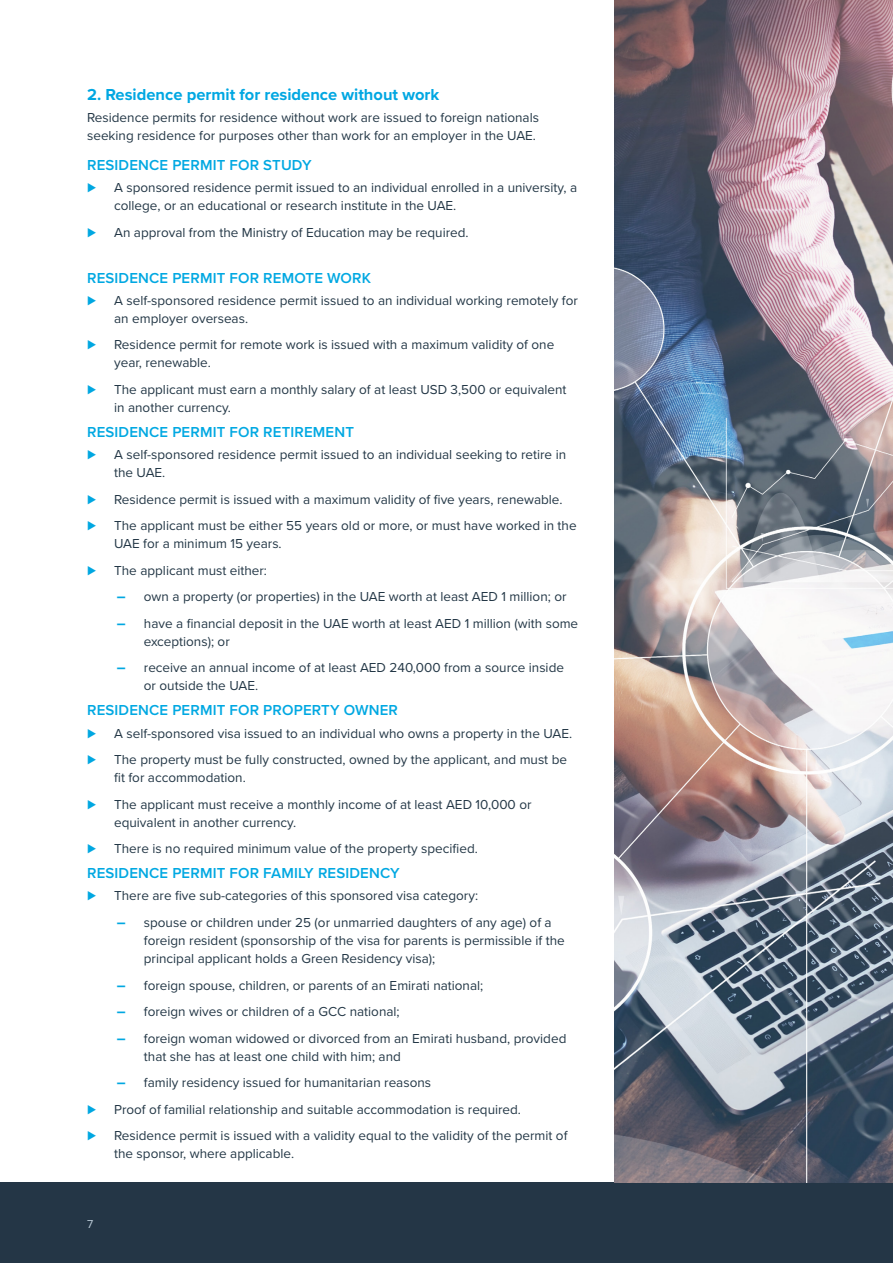
<style>
.page{position:relative;width:893px;height:1263px;background:#fff}
.page>*{position:absolute;margin:0;border:0;box-sizing:border-box;transform-origin:0 0}
.t1{font:700 16.5px "Proxima Nova";color:#00a7e2}
.t2{font:600 15px "Proxima Nova";letter-spacing:.01em;color:#00a8e2}
.t3{font:13.5px/18px "Proxima Nova";color:#233746}
.t4{font:12px "Proxima Nova";color:#b7c7d3}
.s1{font-size:15px;color:#00a7e1}
.s2{font-weight:700;font-size:15px;color:#00a7e1}
</style>
<div class="page">
<div style="left:0;top:1183px;width:893px;height:80px;background:#243646"></div>
<img style="left:614px;top:0;width:279px;height:1183px">
<p class="t1" style="left:87px;top:82px;width:354px">2. Residence permit for residence without work</p>
<p class="t3" style="left:87px;top:108px;width:453px">Residence permits for residence without work are issued to foreign nationals seeking residence for purposes other than work for an employer in the UAE.</p>
<p class="t2" style="left:87px;top:154px;width:226px">RESIDENCE PERMIT FOR STUDY</p>
<p class="t3" style="left:114px;top:178px;width:464px;text-indent:-27px"><span class="s1">⊲</span> A sponsored residence permit issued to an individual enrolled in a university, a college, or an educational or research institute in the UAE.</p>
<p class="t3" style="left:87px;top:223px;width:383px"><span class="s1">⊲</span> An approval from the Ministry of Education may be required.</p>
<p class="t2" style="left:87px;top:266px;width:285px">RESIDENCE PERMIT FOR REMOTE WORK</p>
<p class="t3" style="left:114px;top:291px;width:465px;text-indent:-27px"><span class="s1">⊲</span> A self-sponsored residence permit issued to an individual working remotely for an employer overseas.</p>
<p class="t3" style="left:114px;top:335px;width:442px;text-indent:-27px"><span class="s1">⊲</span> Residence permit for remote work is issued with a maximum validity of one year, renewable.</p>
<p class="t3" style="left:114px;top:380px;width:454px;text-indent:-27px"><span class="s1">⊲</span> The applicant must earn a monthly salary of at least USD 3,500 or equivalent in another currency.</p>
<p class="t2" style="left:87px;top:421px;width:268px">RESIDENCE PERMIT FOR RETIREMENT</p>
<p class="t3" style="left:114px;top:445px;width:454px;text-indent:-27px"><span class="s1">⊲</span> A self-sponsored residence permit issued to an individual seeking to retire in the UAE.</p>
<p class="t3" style="left:87px;top:485px;width:491px;line-height:26.5px"><span class="s1">⊲</span> Residence permit is issued with a maximum validity of five years, renewable.<br><span class="s1">⊲</span> The applicant must be either 55 years old or more, or must have worked in the</p>
<p class="t3" style="left:87px;top:530px;width:196px;line-height:26.5px;text-indent:27px">UAE for a minimum 15 years. <span class="s1">⊲</span> The applicant must either:</p>
<p class="t3" style="left:117px;top:587px;width:451px"><span class="s2">–</span> own a property (or properties) in the UAE worth at least AED 1 million; or</p>
<p class="t3" style="left:144px;top:614px;width:436px;text-indent:-27px"><span class="s2">–</span> have a financial deposit in the UAE worth at least AED 1 million (with some exceptions); or</p>
<p class="t3" style="left:144px;top:658px;width:422px;text-indent:-27px"><span class="s2">–</span> receive an annual income of at least AED 240,000 from a source inside or outside the UAE.</p>
<p class="t2" style="left:87px;top:699px;width:312px">RESIDENCE PERMIT FOR PROPERTY OWNER</p>
<p class="t3" style="left:87px;top:719px;width:487px;line-height:26.5px"><span class="s1">⊲</span> A self-sponsored visa issued to an individual who owns a property in the UAE. <span class="s1">⊲</span> The property must be fully constructed, owned by the applicant, and must be</p>
<p class="t3" style="left:87px;top:764px;width:446px;line-height:26.5px;text-indent:27px">fit for accommodation.<br><span class="s1">⊲</span> The applicant must receive a monthly income of at least AED 10,000 or</p>
<p class="t3" style="left:87px;top:808px;width:392px;line-height:26.5px;text-indent:27px">equivalent in another currency.<br><span class="s1">⊲</span> There is no required minimum value of the property specified.</p>
<p class="t2" style="left:87px;top:862px;width:314px">RESIDENCE PERMIT FOR FAMILY RESIDENCY</p>
<p class="t3" style="left:87px;top:886px;width:392px"><span class="s1">⊲</span> There are five sub-categories of this sponsored visa category:</p>
<p class="t3" style="left:144px;top:913px;width:422px;text-indent:-27px"><span class="s2">–</span> spouse or children under 25 (or unmarried daughters of any age) of a foreign resident (sponsorship of the visa for parents is permissible if the principal applicant holds a Green Residency visa);</p>
<p class="t3" style="left:117px;top:975px;width:368px"><span class="s2">–</span> foreign spouse, children, or parents of an Emirati national;</p>
<p class="t3" style="left:117px;top:1002px;width:284px"><span class="s2">–</span> foreign wives or children of a GCC national;</p>
<p class="t3" style="left:144px;top:1028px;width:424px;text-indent:-27px"><span class="s2">–</span> foreign woman widowed or divorced from an Emirati husband, provided that she has at least one child with him; and</p>
<p class="t3" style="left:87px;top:1069px;width:482px;line-height:26.5px;text-indent:30px"><span class="s2">–</span> family residency issued for humanitarian reasons<br><span class="s1">⊲</span> Proof of familial relationship and suitable accommodation is required.<br><span class="s1">⊲</span> Residence permit is issued with a validity equal to the validity of the permit of</p>
<p class="t3" style="left:114px;top:1144px;width:182px">the sponsor, where applicable.</p>
<p class="t4" style="left:87px;top:1215px;width:8px">7</p>
</div>
